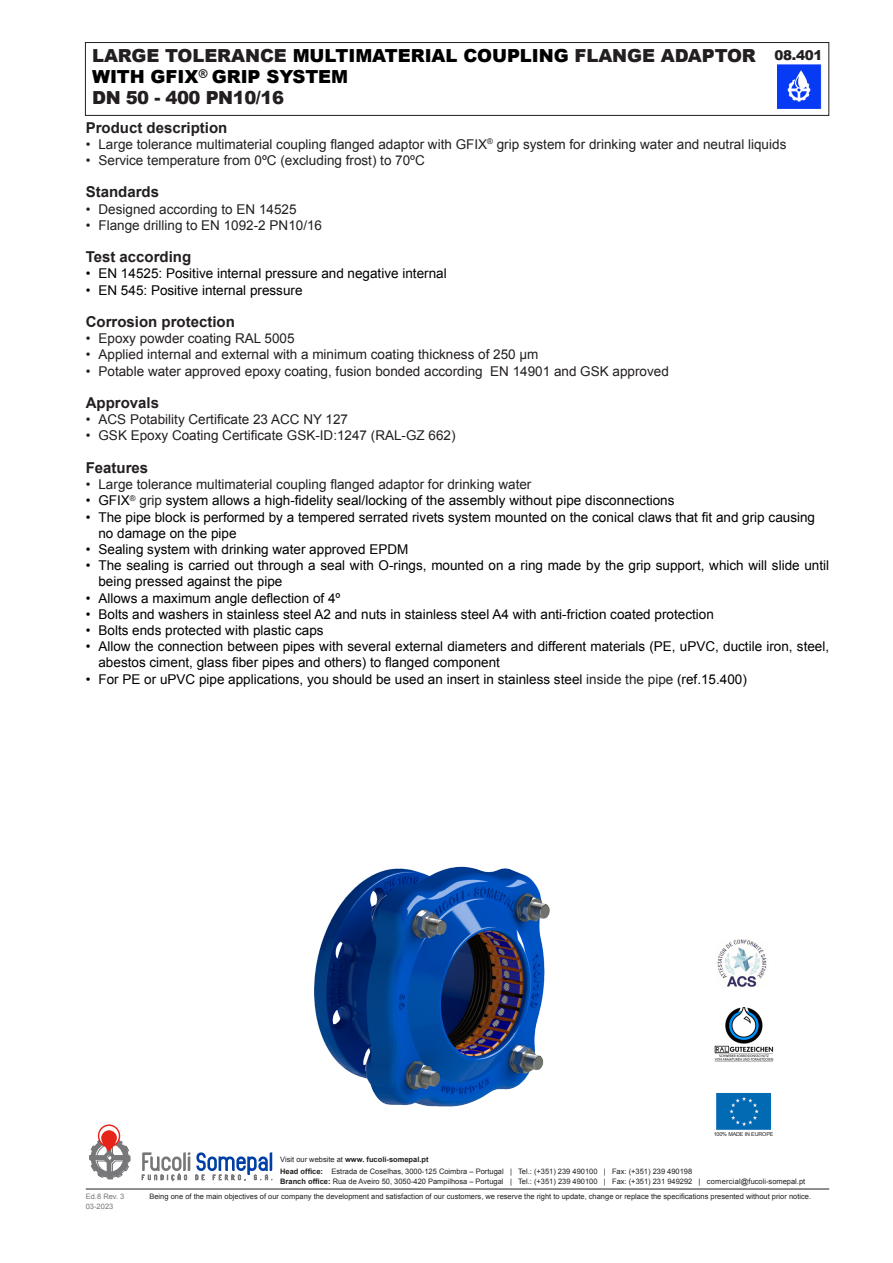
<style>
.page{position:relative;width:893px;height:1263px;background:#fff}
.page>*{position:absolute;margin:0;border:0;box-sizing:border-box;transform-origin:0 0}
.t1{font:900 18px/21px "Arial";letter-spacing:-.005em;color:#000}
.t2{font:900 18px "Arial";letter-spacing:-.025em;color:#231f20}
.títulos{font:700 15px "Arial";color:#231f20}
.t3{font:13.5px/16.2px "Arial";color:#000}
.t4{font:13.5px "Arial";color:#231f20}
.t5{font:900 13.5px "Arial";color:#231f20}
.rodapé{font:7.5px "Arial";color:#231f20}
.rodapé-2{font:700 7.5px "Arial";color:#231f20}
.t6{font:7.5px "Arial";color:#77777a}
.t7{font:5.4px "Arial";letter-spacing:-.025em;color:#231f20}
.s1{color:#231f20}
.s2{font-weight:400}
.s3{font-weight:700}
</style>
<div class="page">
<div style="left:85px;top:42px;width:744px;height:74px;border:1px solid #231f20"></div>
<hr style="left:86px;top:1189px;width:743px;height:1px;background:#231f20">
<svg style="left:89px;top:1124px;width:41px;height:55px"></svg>
<svg style="left:142px;top:1152px;width:131px;height:29px"></svg>
<img style="left:715px;top:1008px;width:58px;height:54px">
<img style="left:717px;top:1093px;width:53px;height:37px">
<img style="left:777px;top:64px;width:45px;height:44px">
<img style="left:314px;top:866px;width:236px;height:241px">
<img style="left:717px;top:940px;width:50px;height:48px">
<p class="t1" style="left:92px;top:45px;width:665px"><span class="s1">LARGE TOLERANCE</span> MULTIMATERIAL COUPLING <span class="s1">FLANGE ADAPTOR<br></span>WITH GFIX<sup>®</sup> GRIP SYSTEM</p>
<p class="t2" style="left:92px;top:85px;width:193px">DN 50 - 400 PN10/16</p>
<p class="t5" style="left:775px;top:45px;width:49px">08.401</p>
<p class="títulos" style="left:86px;top:117px;width:143px">Product description</p>
<p class="t4" style="left:86px;top:135px;width:702px">• Large tolerance multimaterial coupling flanged adaptor with GFIX<sup>®</sup> grip system for drinking water and neutral liquids</p>
<p class="t4" style="left:86px;top:151px;width:341px">• Service temperature from 0ºC (excluding frost) to 70ºC</p>
<p class="títulos" style="left:86px;top:182px;width:75px">Standards</p>
<p class="t4" style="left:86px;top:200px;width:212px">• Designed according to EN 14525</p>
<p class="t4" style="left:86px;top:216px;width:238px">• Flange drilling to EN 1092-2 PN10/16</p>
<p class="títulos" style="left:86px;top:247px;width:107px">Test according</p>
<p class="t3" style="left:86px;top:266px;width:362px">• EN 14525: Positive internal pressure and negative internal</p>
<p class="t3" style="left:86px;top:282px;width:218px">• EN 545: Positive internal pressure</p>
<p class="títulos" style="left:86px;top:312px;width:151px">Corrosion protection</p>
<p class="t4" style="left:86px;top:330px;width:210px">• Epoxy powder coating RAL 5005</p>
<p class="t4" style="left:86px;top:346px;width:454px">• Applied internal and external with a minimum coating thickness of 250 µm</p>
<p class="t4" style="left:86px;top:362px;width:585px">• Potable water approved epoxy coating, fusion bonded according EN 14901 and GSK approved</p>
<p class="títulos" style="left:86px;top:393px;width:75px">Approvals</p>
<p class="t4" style="left:86px;top:411px;width:264px">• ACS Potability Certificate 23 ACC NY 127</p>
<p class="t4" style="left:86px;top:427px;width:371px">• GSK Epoxy Coating Certificate GSK-ID:1247 (RAL-GZ 662)</p>
<p class="títulos" style="left:86px;top:458px;width:64px">Features</p>
<p class="t4" style="left:86px;top:475px;width:447px">• Large tolerance multimaterial coupling flanged adaptor for drinking water</p>
<p class="t3" style="left:86px;top:493px;width:590px">• GFIX<sup>®</sup> <span class="s1">grip</span> system allows a high-fidelity seal/locking of the assembly without pipe disconnections</p>
<p class="t3" style="left:98px;top:509px;width:718px;text-indent:-13px">• The pipe block is performed by a tempered serrated rivets system mounted on the conical claws that fit and grip causing no damage on the pipe</p>
<p class="t3" style="left:86px;top:541px;width:324px">• Sealing system with drinking water approved EPDM</p>
<p class="t3" style="left:98px;top:557px;width:732px;text-indent:-13px">• The sealing is carried out through a seal with O-rings, mounted on a ring made by the grip support, which will slide until being pressed against the pipe</p>
<p class="t3" style="left:86px;top:590px;width:256px">• Allows a maximum angle deflection of 4º</p>
<p class="t3" style="left:86px;top:606px;width:630px">• Bolts and washers in stainless steel A2 and nuts in stainless steel A4 with anti-friction coated protection</p>
<p class="t3" style="left:86px;top:622px;width:239px">• Bolts ends protected with plastic caps</p>
<p class="t3" style="left:98px;top:638px;width:732px;text-indent:-13px">• Allow the connection between pipes with several external diameters and different materials (PE, uPVC, ductile iron, steel, abestos ciment, glass fiber pipes and others) to flanged component</p>
<p class="t3" style="left:86px;top:671px;width:663px">• For PE or uPVC pipe applications, you should be used an insert in stainless steel <span class="s1">inside the pipe</span> (ref.15.400)</p>
<p class="t7" style="left:714px;top:1130px;width:61px">100% MADE IN EUROPE</p>
<p class="rodapé-2" style="left:280px;top:1154px;width:150px"><span class="s2">Visit our website at</span> www. fucoli-somepal.pt</p>
<p class="rodapé" style="left:280px;top:1166px;width:414px"><span class="s3">Head office:</span> Estrada de Coselhas, 3000-125 Coimbra – Portugal | Tel.: (+351) 239 490100 | Fax: (+351) 239 490198</p>
<p class="rodapé" style="left:280px;top:1177px;width:527px"><span class="s3">Branch office:</span> Rua de Aveiro 50, 3050-420 Pampilhosa – Portugal | Tel.: (+351) 239 490100 | Fax: (+351) 231 949292 | comercial@fucoli-somepal.pt</p>
<p class="t6" style="left:86px;top:1191px;width:40px">Ed.8 Rev. 3</p>
<p class="rodapé" style="left:149px;top:1191px;width:663px">Being one of the main objectives of our company the development and satisfaction of our customers, we reserve the right to update, change or replace the specifications presented without prior notice.</p>
<p class="t6" style="left:86px;top:1201px;width:29px">03-2023</p>
</div>
